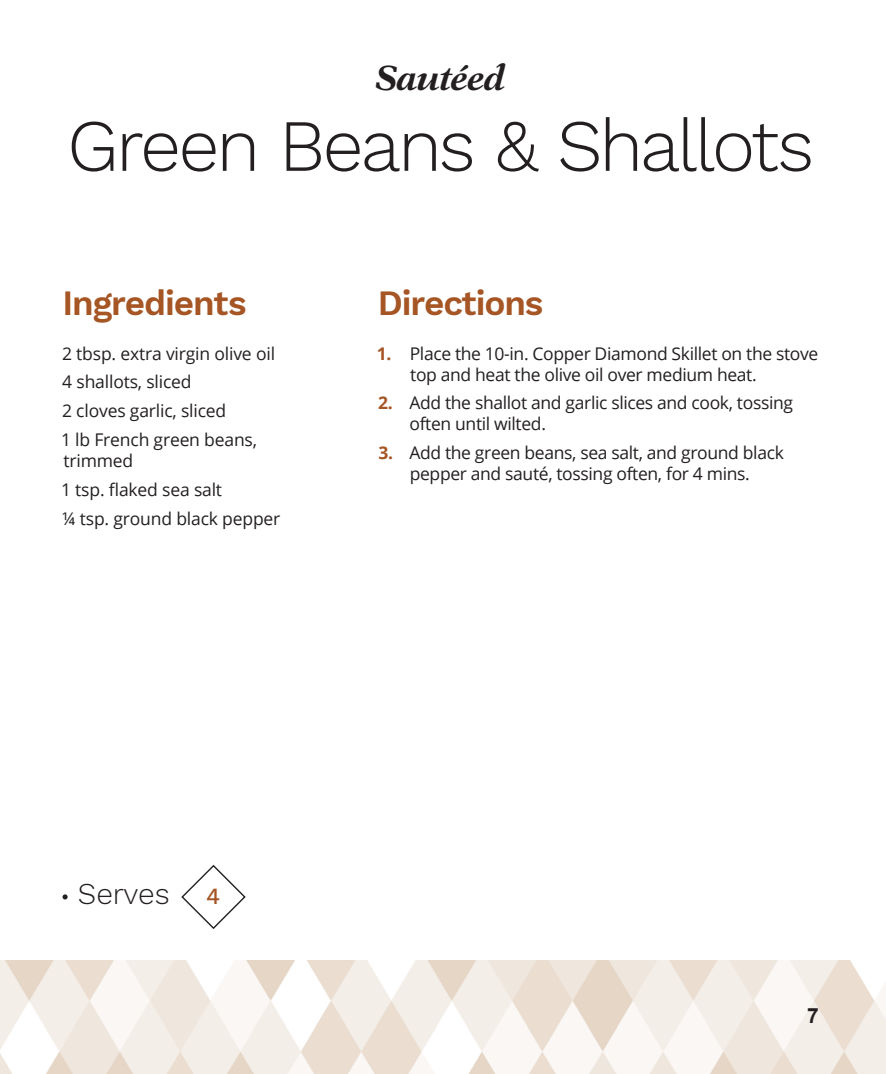
<style>
.page{position:relative;width:886px;height:1074px;background:#fff}
.page>*{position:absolute;margin:0;border:0;box-sizing:border-box;transform-origin:0 0}
.t1{font:300 73.5px "Work Sans";letter-spacing:-.04em;color:#231f20}
.t2{font:600 35px "Work Sans";letter-spacing:-.035em;color:#a65524}
.t3{font:italic 700 35px "New Aster LT Std";letter-spacing:-.02em;color:#231f20}
.t4{font:300 29.75px "Work Sans";letter-spacing:-.005em;color:#231f20}
.t5{font:500 22.75px "Work Sans";color:#a65524}
.t6{font:700 21px "Arial";color:#231f20}
.t7{font:17.5px/28.9px "Open Sans";letter-spacing:-.02em;color:#231f20}
.s1{font-weight:700;color:#a65524}
</style>
<div class="page">
<img style="left:0;top:960px;width:885px;height:114px">
<svg style="left:181px;top:864px;width:65px;height:65px"></svg>
<svg style="left:62px;top:894px;width:6px;height:5px"></svg>
<svg style="left:880px;top:1069px;width:6px;height:5px"></svg>
<h2 class="t3" style="left:376px;top:57px;width:131px">Sautéed</h2>
<h1 class="t1" style="left:67px;top:102px;width:748px">Green Beans &amp; Shallots</h1>
<h2 class="t2" style="left:62px;top:282px;width:185px">Ingredients</h2>
<h2 class="t2" style="left:377px;top:282px;width:167px">Directions</h2>
<p class="t7" style="left:61px;top:338px;width:215px">2 tbsp. extra virgin olive oil<br>4 shallots, sliced<br>2 cloves garlic, sliced<br>1 lb French green beans,</p>
<p class="t7" style="left:61px;top:446px;width:221px">trimmed<br>1 tsp. flaked sea salt<br>¼ tsp. ground black pepper</p>
<p class="t7" style="left:410px;top:342px;width:409px;line-height:21px;text-indent:-33px"><span class="s1">1.</span> Place the 10-in. Copper Diamond Skillet on the stove top and heat the olive oil over medium heat.</p>
<p class="t7" style="left:409px;top:392px;width:385px;line-height:21px;text-indent:-31px"><span class="s1">2.</span> Add the shallot and garlic slices and cook, tossing often until wilted.</p>
<p class="t7" style="left:378px;top:442px;width:407px;line-height:21px;text-align:center"><span class="s1">3.</span> Add the green beans, sea salt, and ground black pepper and sauté, tossing often, for 4 mins.</p>
<h3 class="t4" style="left:78px;top:876px;width:93px">Serves</h3>
<h3 class="t5" style="left:206px;top:882px;width:16px">4</h3>
<p class="t6" style="left:807px;top:1001px;width:13px">7</p>
</div>
